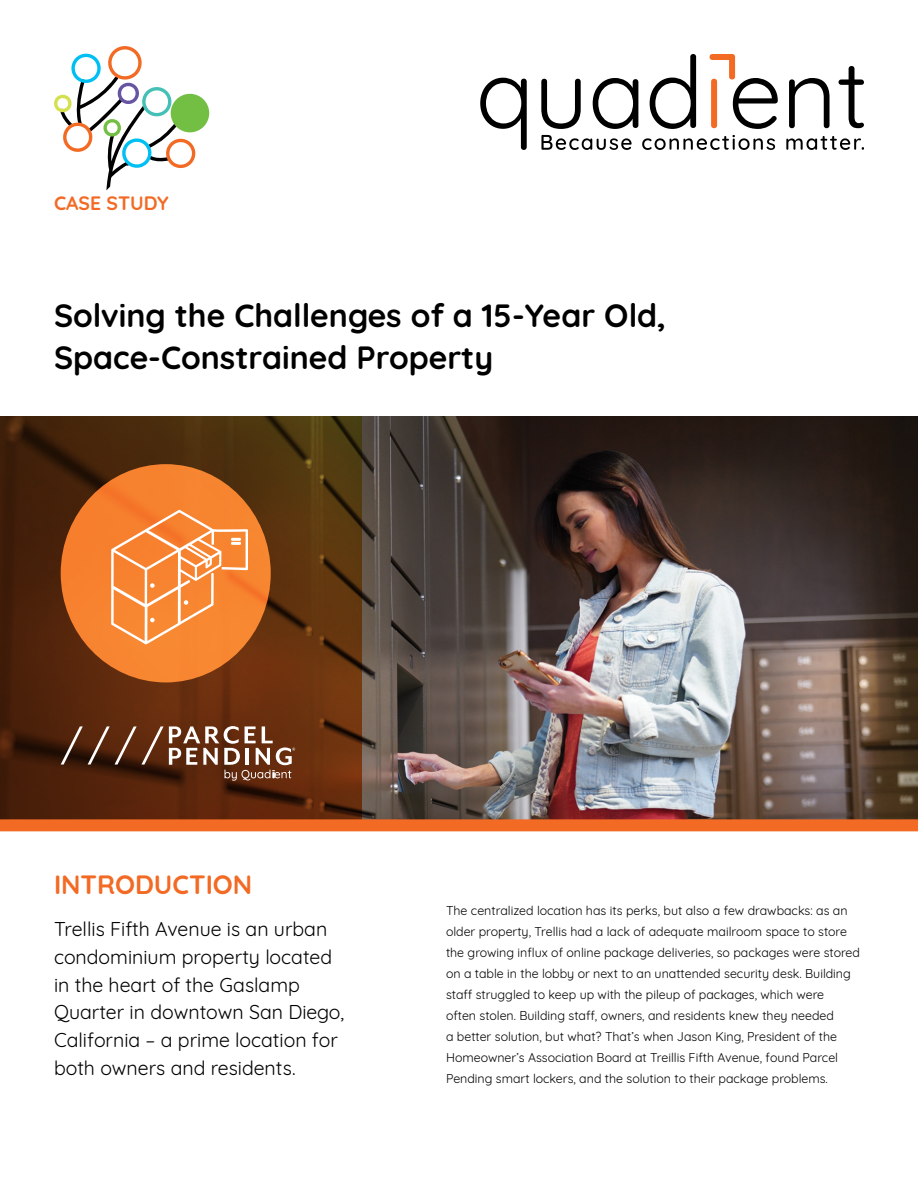
<style>
.page{position:relative;width:918px;height:1188px;background:#fff}
.page>*{position:absolute;margin:0;border:0;box-sizing:border-box;transform-origin:0 0}
.Body_Copy_-_Quicksan{font:700 32.1px/42px "Quicksand";color:#000}
.Case_Study_-_bold_al{font:700 26.4px "Quicksand";color:#f26a24}
.Intro_Text{font:19.5px/27.8px "Quicksand";color:#000}
.Case_Study_-_bold_al-2{font:700 19.35px "Quicksand";color:#f26a24}
.Body_Copy_-_Quicksan-2{font:12.45px/21px "Quicksand";color:#000}
</style>
<div class="page">
<img style="left:361px;top:416px;width:557px;height:403px">
<svg style="left:0;top:416px;width:361px;height:403px;background:#542a0c"></svg>
<div style="left:61px;top:464px;width:210px;height:218px;background:#f7832f;border-radius:50%"></div>
<div style="left:0;top:819px;width:918px;height:12px;background:#f26a24"></div>
<svg style="left:54px;top:46px;width:143px;height:144px"></svg>
<div style="left:171px;top:94px;width:38px;height:38px;background:#72bf44;border-radius:50%"></div>
<svg style="left:111px;top:510px;width:137px;height:134px"></svg>
<svg style="left:61px;top:726px;width:234px;height:55px;background:#714934"></svg>
<svg style="left:541px;top:135px;width:91px;height:15px"></svg>
<svg style="left:642px;top:135px;width:133px;height:15px"></svg>
<svg style="left:786px;top:136px;width:78px;height:14px"></svg>
<svg style="left:480px;top:78px;width:47px;height:72px"></svg>
<svg style="left:541px;top:79px;width:40px;height:50px"></svg>
<svg style="left:593px;top:78px;width:45px;height:51px"></svg>
<svg style="left:650px;top:54px;width:46px;height:75px"></svg>
<svg style="left:710px;top:54px;width:68px;height:75px"></svg>
<svg style="left:789px;top:78px;width:41px;height:50px"></svg>
<svg style="left:839px;top:66px;width:25px;height:62px"></svg>
<p class="Case_Study_-_bold_al-2" style="left:54px;top:187px;width:116px">CASE STUDY</p>
<p class="Body_Copy_-_Quicksan" style="left:54px;top:292px;width:613px">Solving the Challenges of a 15-Year Old,<br>Space-Constrained Property</p>
<p class="Case_Study_-_bold_al" style="left:54px;top:863px;width:200px">INTRODUCTION</p>
<p class="Intro_Text" style="left:54px;top:913px;width:292px">Trellis Fifth Avenue is an urban condominium property located in the heart of the Gaslamp<br>Quarter in downtown San Diego,<br>California – a prime location for both owners and residents.</p>
<p class="Body_Copy_-_Quicksan-2" style="left:446px;top:899px;width:416px">The centralized location has its perks, but also a few drawbacks: as an older property, Trellis had a lack of adequate mailroom space to store the growing influx of online package deliveries, so packages were stored on a table in the lobby or next to an unattended security desk. Building staff struggled to keep up with the pileup of packages, which were<br>often stolen. Building staff, owners, and residents knew they needed<br>a better solution, but what? That’s when Jason King, President of the Homeowner’s Association Board at Treillis Fifth Avenue, found Parcel Pending smart lockers, and the solution to their package problems.</p>
</div>
